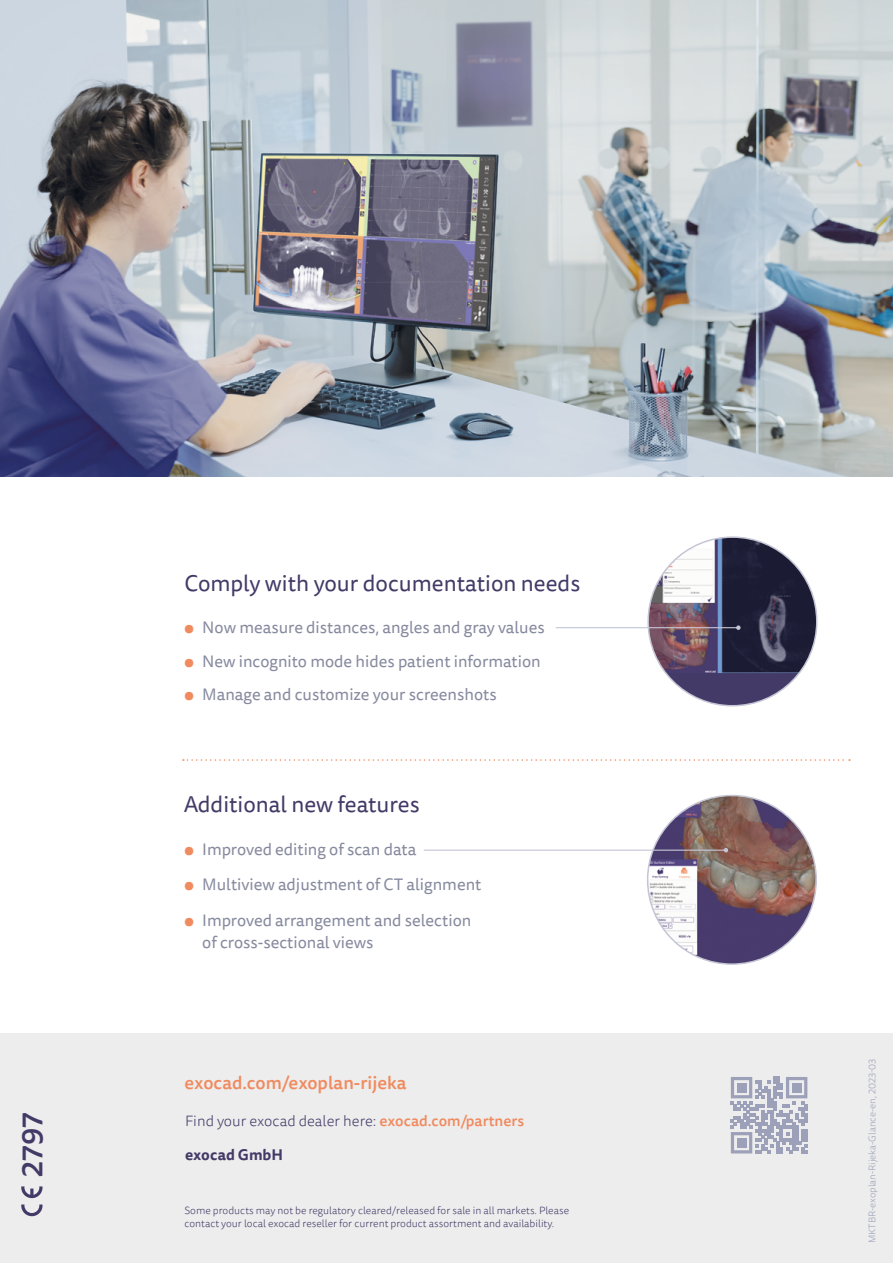
<style>
.page{position:relative;width:893px;height:1263px;background:#fff}
.page>*{position:absolute;margin:0;border:0;box-sizing:border-box;transform-origin:0 0}
.Copytext{font:500 29.1px "Tisa Sans Pro";color:#433a67}
.Head_Features{font:22.5px "Tisa Sans Pro";color:#433a67}
.Quote_italic_9_13{font:500 18px "Tisa Sans Pro";color:#f08a5f}
.t1{font:16.5px/22.5px "Tisa Sans Pro";color:#868a9e}
.Copytext-2{font:300 15px "Tisa Sans Pro";color:#433a67}
.Copytext-3{font:700 15px "Tisa Sans Pro";letter-spacing:.005em;color:#433a67}
.Copytext-4{font:300 10.5px/13.5px "Tisa Sans Pro";color:#433a67}
.Head_Features-2{font:300 9.75px "Tisa Sans Pro";color:#9ca0b9}
.s1{font-weight:300;color:#f08a5f}
.s2{font-weight:500;color:#f08a5f}
</style>
<div class="page">
<img style="left:0;top:0;width:893px;height:476px">
<div style="left:0;top:1033px;width:893px;height:230px;background:#ededed"></div>
<svg style="left:183px;top:759px;width:667px;height:2px"></svg>
<img style="left:648px;top:795px;width:168px;height:168px">
<hr style="left:424px;top:850px;width:302px;height:1px;background:#c5c6d5">
<svg style="left:724px;top:848px;width:4px;height:4px"></svg>
<svg style="left:731px;top:1077px;width:76px;height:76px"></svg>
<div style="left:737px;top:1083px;width:9px;height:9px;background:#9ca0b9"></div>
<div style="left:792px;top:1083px;width:9px;height:9px;background:#9ca0b9"></div>
<div style="left:737px;top:1138px;width:9px;height:9px;background:#9ca0b9"></div>
<div style="left:648px;top:537px;width:169px;height:169px;background:#433a67;border-radius:50%"></div>
<img style="left:649px;top:538px;width:168px;height:135px">
<hr style="left:556px;top:627px;width:182px;height:1px;background:#c5c6d5">
<svg style="left:736px;top:625px;width:5px;height:5px"></svg>
<svg style="left:21px;top:1204px;width:22px;height:12px"></svg>
<svg style="left:21px;top:1186px;width:22px;height:12px"></svg>
<p class="Copytext" style="left:12px;top:1176px;width:65px;rotate:-90deg">2797</p>
<p class="Head_Features" style="left:185px;top:568px;width:397px">Comply with your documentation needs</p>
<p class="t1" style="left:185px;top:617px;width:362px"><span class="s1">●</span> Now measure distances, angles and gray values</p>
<p class="t1" style="left:185px;top:650px;width:358px"><span class="s1">●</span> New incognito mode hides patient information</p>
<p class="t1" style="left:185px;top:683px;width:314px"><span class="s1">●</span> Manage and customize your screenshots</p>
<p class="Head_Features" style="left:184px;top:789px;width:237px">Additional new features</p>
<p class="t1" style="left:185px;top:838px;width:233px"><span class="s1">●</span> Improved editing of scan data</p>
<p class="t1" style="left:185px;top:874px;width:298px"><span class="s1">●</span> Multiview adjustment of CT alignment</p>
<p class="t1" style="left:202px;top:909px;width:271px;text-indent:-18px"><span class="s1">●</span> Improved arrangement and selection of cross-sectional views</p>
<p class="Quote_italic_9_13" style="left:184px;top:1070px;width:224px">exocad.com/exoplan-rijeka</p>
<p class="Copytext-2" style="left:185px;top:1111px;width:341px">Find your exocad dealer here: <span class="s2">exocad.com/partners</span></p>
<p class="Copytext-3" style="left:185px;top:1143px;width:100px">exocad GmbH</p>
<p class="Copytext-4" style="left:184px;top:1203px;width:386px">Some products may not be regulatory cleared/released for sale in all markets. Please contact your local exocad reseller for current product assortment and availability.</p>
<p class="Head_Features-2" style="left:866px;top:1243px;width:186px;rotate:-90deg">MKTBR-exoplan-Rijeka-Glance-en, 2023-03</p>
</div>
